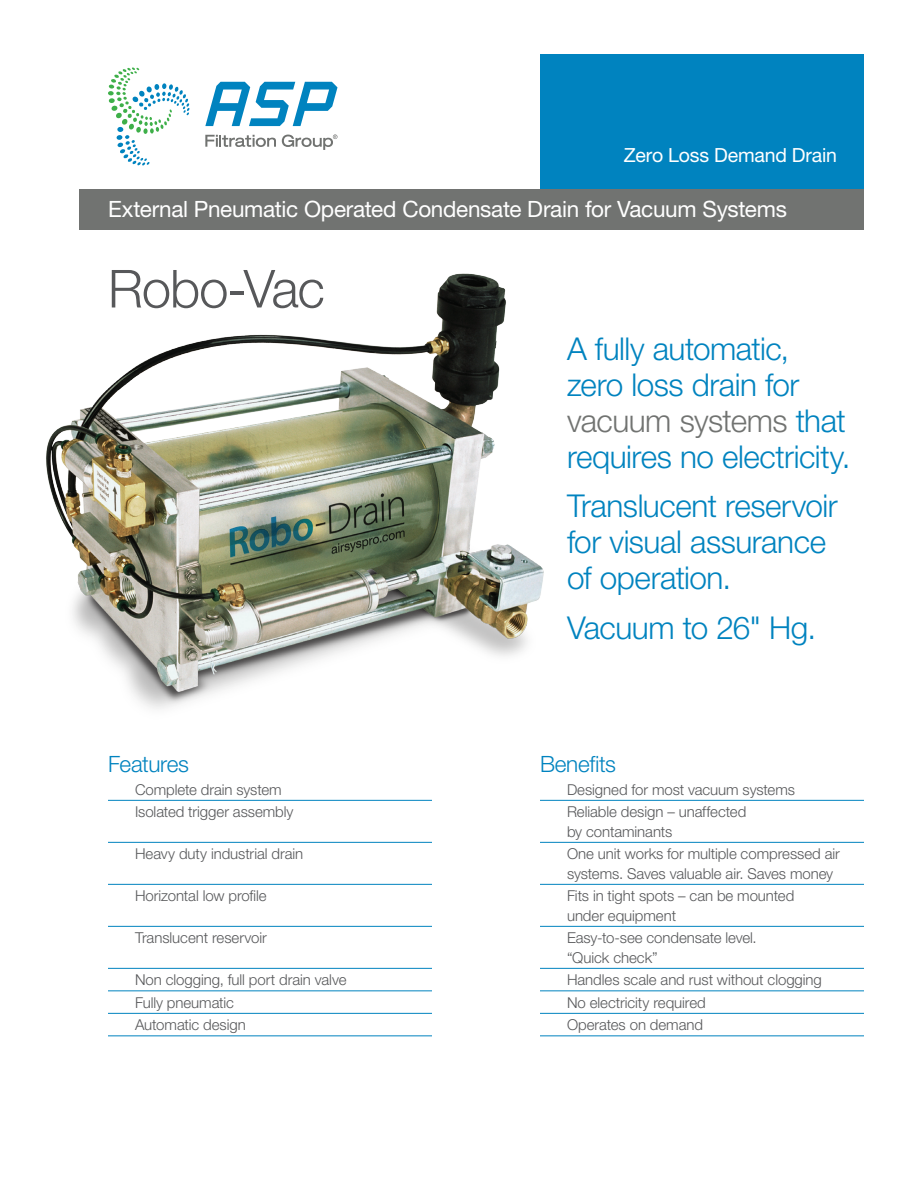
<style>
.page{position:relative;width:918px;height:1188px;background:#fff}
.page>*{position:absolute;margin:0;border:0;box-sizing:border-box;transform-origin:0 0}
.t1{font:300 52.5px "Helvetica Neue LT Std";letter-spacing:-.02em;color:#57585a}
.t2{font:300 31.5px/36px "Helvetica Neue LT Std";letter-spacing:-.015em;color:#0083bf}
.t3{font:22.5px "Helvetica Neue LT Std";letter-spacing:-.015em;color:#fff}
.t4{font:300 22.5px "Helvetica Neue LT Std";letter-spacing:-.015em;color:#0083bf}
.t5{font:19.5px "Helvetica Neue LT Std";letter-spacing:-.01em;color:#fff}
.t6{font:300 15px/22.5px "Helvetica Neue LT Std";letter-spacing:-.005em;color:#57585a}
.s1{color:#717371}
</style>
<div class="page">
<div style="left:80px;top:189px;width:784px;height:41px;background:#717371"></div>
<hr style="left:108px;top:800px;width:324px;height:1px;background:#0083bf">
<hr style="left:108px;top:842px;width:324px;height:1px;background:#0083bf">
<hr style="left:108px;top:884px;width:324px;height:1px;background:#0083bf">
<hr style="left:108px;top:926px;width:324px;height:1px;background:#0083bf">
<hr style="left:108px;top:968px;width:324px;height:1px;background:#0083bf">
<hr style="left:108px;top:990px;width:324px;height:1px;background:#0083bf">
<hr style="left:108px;top:1013px;width:324px;height:1px;background:#0083bf">
<hr style="left:108px;top:1035px;width:324px;height:1px;background:#0083bf">
<hr style="left:540px;top:800px;width:324px;height:1px;background:#0083bf">
<hr style="left:540px;top:842px;width:324px;height:1px;background:#0083bf">
<hr style="left:540px;top:884px;width:324px;height:1px;background:#0083bf">
<hr style="left:540px;top:926px;width:324px;height:1px;background:#0083bf">
<hr style="left:540px;top:968px;width:324px;height:1px;background:#0083bf">
<hr style="left:540px;top:990px;width:324px;height:1px;background:#0083bf">
<hr style="left:540px;top:1013px;width:324px;height:1px;background:#0083bf">
<hr style="left:540px;top:1035px;width:324px;height:1px;background:#0083bf">
<img style="left:46px;top:273px;width:498px;height:436px">
<div style="left:540px;top:54px;width:324px;height:135px;background:#0083bf"></div>
<svg style="left:205px;top:82px;width:133px;height:44px"></svg>
<svg style="left:108px;top:67px;width:81px;height:99px"></svg>
<svg style="left:205px;top:135px;width:71px;height:12px"></svg>
<svg style="left:282px;top:134px;width:55px;height:16px"></svg>
<h3 class="t5" style="left:624px;top:143px;width:214px">Zero Loss Demand Drain</h3>
<h3 class="t3" style="left:108px;top:196px;width:680px">External Pneumatic Operated Condensate Drain for Vacuum Systems</h3>
<h1 class="t1" style="left:108px;top:257px;width:218px">Robo-Vac</h1>
<h3 class="t4" style="left:108px;top:750px;width:83px">Features</h3>
<p class="t6" style="left:135px;top:778px;width:160px">Complete drain system<br>Isolated trigger assembly</p>
<p class="t6" style="left:135px;top:842px;width:170px">Heavy duty industrial drain</p>
<p class="t6" style="left:135px;top:884px;width:133px">Horizontal low profile</p>
<p class="t6" style="left:135px;top:926px;width:133px">Translucent reservoir</p>
<p class="t6" style="left:135px;top:968px;width:213px">Non clogging, full port drain valve<br>Fully pneumatic<br>Automatic design</p>
<h2 class="t2" style="left:567px;top:330px;width:285px">A fully automatic, zero loss drain for <span class="s1">vacuum systems</span> that requires no electricity.</h2>
<h2 class="t2" style="left:567px;top:488px;width:272px">Translucent reservoir for visual assurance of operation.</h2>
<h2 class="t2" style="left:567px;top:609px;width:251px">Vacuum to 26" Hg.</h2>
<h3 class="t4" style="left:540px;top:750px;width:78px">Benefits</h3>
<p class="t6" style="left:567px;top:778px;width:230px">Designed for most vacuum systems<br>Reliable design – unaffected</p>
<p class="t6" style="left:567px;top:820px;width:274px">by contaminants<br>One unit works for multiple compressed air</p>
<p class="t6" style="left:567px;top:862px;width:268px">systems. Saves valuable air. Saves money<br>Fits in tight spots – can be mounted</p>
<p class="t6" style="left:567px;top:904px;width:191px">under equipment<br>Easy-to-see condensate level.</p>
<p class="t6" style="left:567px;top:946px;width:256px">“Quick check”<br>Handles scale and rust without clogging<br>No electricity required<br>Operates on demand</p>
</div>
